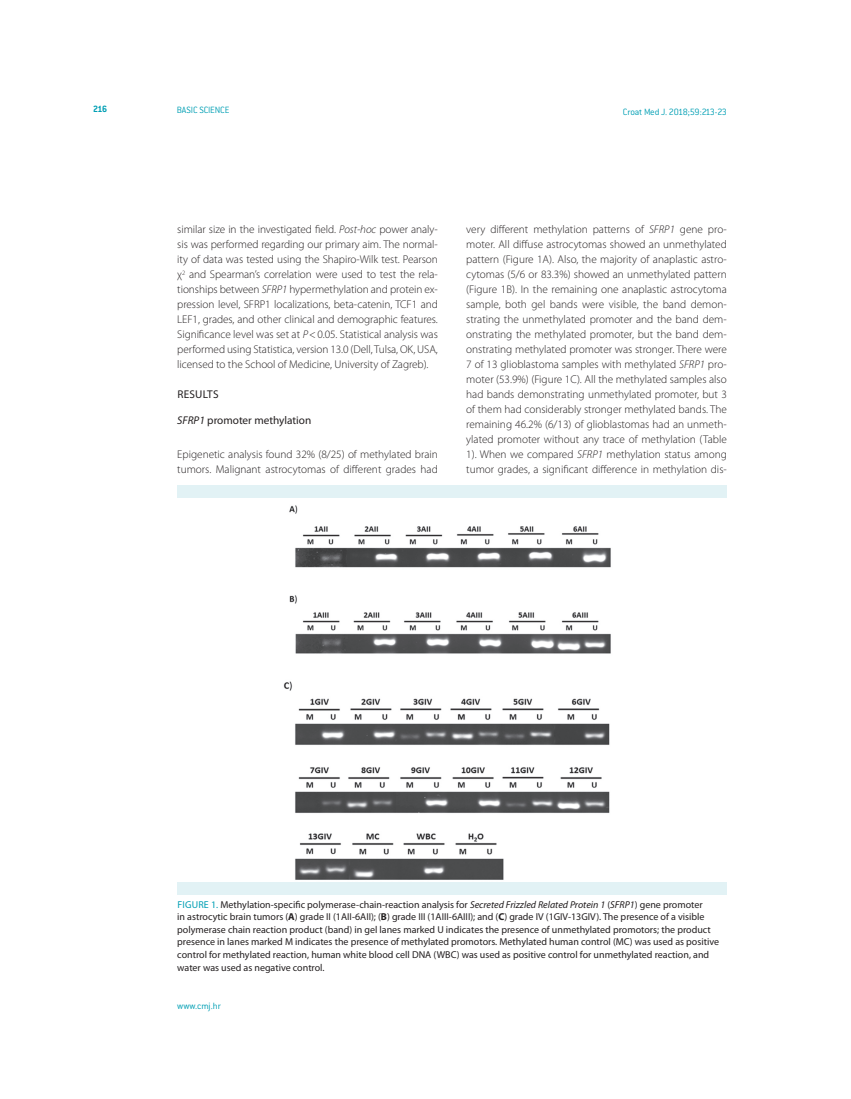
<style>
.page{position:relative;width:851px;height:1099px;background:#fff}
.page>*{position:absolute;margin:0;border:0;box-sizing:border-box;transform-origin:0 0}
.t1{font:300 11.25px/15px "Myriad Pro";color:#231f20;text-align:justify}
.t2{font:11.25px "Myriad Pro";color:#231f20}
.t3{font:10px/12.5px "Myriad Pro";color:#231f20}
.t4{font:300 10px "ITC Conduit LTCE";letter-spacing:-.015em;color:#009fb4}
.t5{font:700 10px "ITC Conduit LTCE";color:#009fb4}
.s1{font-style:italic}
.s2{color:#009fb4}
.s3{font-weight:700}
</style>
<div class="page">
<img style="left:283px;top:505px;width:328px;height:375px">
<div style="left:177px;top:485px;width:549px;height:13px;background:#e2f2f5"></div>
<div style="left:177px;top:881px;width:549px;height:13px;background:#e2f2f5"></div>
<p class="t5" style="left:93px;top:103px;width:15px">216</p>
<p class="t4" style="left:177px;top:104px;width:54px">BASIC SCIENCE</p>
<p class="t4" style="left:622px;top:106px;width:105px">Croat Med J. 2018;59:213-23</p>
<p class="t1" style="left:177px;top:222px;width:262px">similar size in the investigated field. <span class="s1">Post-hoc</span> power analy&shy;sis was performed regarding our primary aim. The normal&shy;ity of data was tested using the Shapiro-Wilk test. Pearson χ<sup>2</sup> and Spearman’s correlation were used to test the rela&shy;tionships between <span class="s1">SFRP1</span> hypermethylation and protein ex&shy;pression level, SFRP1 localizations, beta-catenin, TCF1 and LEF1, grades, and other clinical and demographic features.<br>Significance level was set at <span class="s1">P</span>&lt;0.05. Statistical analysis was performed using Statistica, version 13.0 (Dell, Tulsa, OK, USA, licensed to the School of Medicine, University of Zagreb).</p>
<p class="t2" style="left:177px;top:387px;width:43px">Results</p>
<p class="t2" style="left:177px;top:413px;width:135px"><span class="s1">SFRP1</span> promoter methylation</p>
<p class="t1" style="left:177px;top:447px;width:262px">Epigenetic analysis found 32% (8/25) of methylated brain tumors. Malignant astrocytomas of different grades had</p>
<p class="t1" style="left:466px;top:222px;width:262px">very different methylation patterns of <span class="s1">SFRP1</span> gene pro&shy;moter. All diffuse astrocytomas showed an unmethylated pattern (Figure 1A). Also, the majority of anaplastic astro&shy;cytomas (5/6 or 83.3%) showed an unmethylated pattern (Figure 1B). In the remaining one anaplastic astrocytoma sample, both gel bands were visible, the band demon&shy;strating the unmethylated promoter and the band dem&shy;onstrating the methylated promoter, but the band dem&shy;onstrating methylated promoter was stronger. There were 7 of 13 glioblastoma samples with methylated <span class="s1">SFRP1</span> pro&shy;moter (53.9%) (Figure 1C). All the methylated samples also had bands demonstrating unmethylated promoter, but 3 of them had considerably stronger methylated bands. The remaining 46.2% (6/13) of glioblastomas had an unmeth&shy;ylated promoter without any trace of methylation (Table 1). When we compared <span class="s1">SFRP1</span> methylation status among tumor grades, a significant difference in methylation dis-</p>
<p class="t3" style="left:177px;top:898px;width:543px"><span class="s2">Figure 1.</span> Methylation-specific polymerase-chain-reaction analysis for <span class="s1">Secreted Frizzled Related Protein 1</span> (<span class="s1">SFRP1</span>) gene promoter<br>in astrocytic brain tumors (<span class="s3">A</span>) grade II (1AII-6AII); (<span class="s3">B</span>) grade III (1AIII-6AIII); and (<span class="s3">C</span>) grade IV (1GIV-13GIV). The presence of a visible polymerase chain reaction product (band) in gel lanes marked U indicates the presence of unmethylated promotors; the product presence in lanes marked M indicates the presence of methylated promotors. Methylated human control (MC) was used as positive control for methylated reaction, human white blood cell DNA (WBC) was used as positive control for unmethylated reaction, and water was used as negative control.</p>
<p class="t4" style="left:177px;top:1000px;width:45px">www.cmj.hr</p>
</div>
